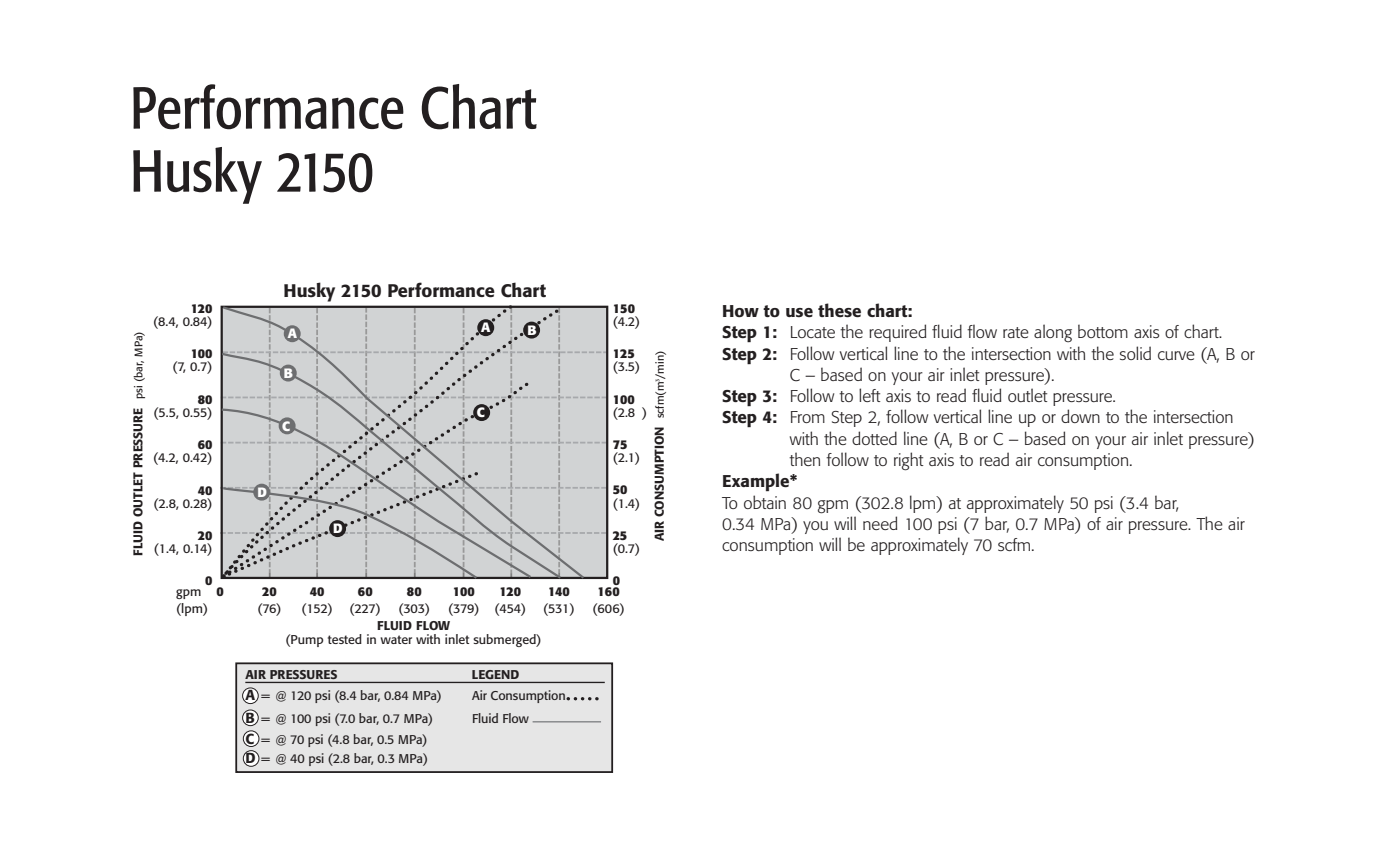
<style>
.page{position:relative;width:1377px;height:867px;background:#fff}
.page>*{position:absolute;margin:0;border:0;box-sizing:border-box;transform-origin:0 0}
.t1{font:condensed 58.5px/63px "Formata";color:#231f20}
.t2{font:500 18px "Formata";color:#231f20}
.t3{font:300 16.88px/21.4px "Formata";color:#231f20}
.t4{font:500 16.88px "Formata";color:#231f20}
.t5{font:700 13.28px "Formata";color:#fff}
.t6{font:12.6px/19.8px "Formata";letter-spacing:-.005em;color:#231f20}
.t7{font:500 12.6px "Formata";color:#231f20}
.t8{font:700 12.6px "Formata";color:#231f20}
.t9{font:500 12.6px "Formata";letter-spacing:.02em;color:#231f20}
.s1{font-weight:400;font-size:10.8px}
.s2{font-weight:700}
.s3{font-weight:500;font-size:14.4px}
.s4{font-weight:500}
</style>
<div class="page">
<div style="left:235px;top:662px;width:378px;height:111px;background:#e6e6e6;border:2px solid #231f20"></div>
<hr style="left:245px;top:682px;width:360px;height:1px;background:#231f20">
<svg style="left:242px;top:687px;width:17px;height:17px"></svg>
<svg style="left:242px;top:709px;width:17px;height:17px"></svg>
<div style="left:243px;top:730px;width:16px;height:17px;background:#fff;border:1px solid #231f20;border-radius:50%"></div>
<div style="left:243px;top:750px;width:16px;height:17px;background:#fff;border:1px solid #231f20;border-radius:50%"></div>
<svg style="left:568px;top:697px;width:31px;height:3px"></svg>
<hr style="left:533px;top:721px;width:68px;height:1px;background:#808285">
<svg style="left:587px;top:305px;width:21px;height:275px;background:#bdbfc0"></svg>
<svg style="left:220px;top:305px;width:367px;height:275px;background:#c3c4c5"></svg>
<div style="left:253px;top:484px;width:17px;height:16px;background:#6d6e70;border-radius:50%"></div>
<div style="left:279px;top:417px;width:17px;height:17px;background:#6d6e70;border-radius:50%"></div>
<div style="left:280px;top:365px;width:17px;height:16px;background:#6d6e70;border-radius:50%"></div>
<div style="left:284px;top:325px;width:17px;height:17px;background:#6d6e70;border-radius:50%"></div>
<h1 class="t1" style="left:130px;top:81px;width:408px">Performance Chart<br>Husky 2150</h1>
<p class="t7" style="left:132px;top:556px;width:226px;rotate:-90deg">FLUID OUTLET PRESSURE <span class="s1">psi (bar, MPa)</span></p>
<p class="t8" style="left:191px;top:303px;width:23px">120</p>
<p class="t6" style="left:153px;top:312px;width:61px">(8.4, 0.84)</p>
<p class="t8" style="left:191px;top:348px;width:23px">100</p>
<p class="t6" style="left:172px;top:358px;width:42px">(7, 0.7)</p>
<p class="t8" style="left:198px;top:393px;width:16px">80</p>
<p class="t6" style="left:153px;top:403px;width:61px">(5.5, 0.55)</p>
<p class="t8" style="left:198px;top:439px;width:16px">60</p>
<p class="t6" style="left:153px;top:449px;width:61px">(4.2, 0.42)</p>
<p class="t8" style="left:198px;top:484px;width:16px">40</p>
<p class="t6" style="left:153px;top:494px;width:61px">(2.8, 0.28)</p>
<p class="t8" style="left:198px;top:530px;width:16px">20</p>
<p class="t6" style="left:154px;top:539px;width:60px">(1.4, 0.14)</p>
<p class="t8" style="left:205px;top:575px;width:9px">0</p>
<p class="t2" style="left:284px;top:283px;width:264px">Husky 2150 Performance Chart</p>
<p class="t5" style="left:288px;top:327px;width:11px">A</p>
<p class="t5" style="left:284px;top:367px;width:11px">B</p>
<p class="t5" style="left:282px;top:420px;width:10px">C</p>
<p class="t5" style="left:481px;top:321px;width:11px">A</p>
<p class="t5" style="left:527px;top:324px;width:11px">B</p>
<p class="t5" style="left:477px;top:407px;width:10px">C</p>
<p class="t5" style="left:258px;top:486px;width:11px">D</p>
<p class="t5" style="left:333px;top:523px;width:11px">D</p>
<p class="t8" style="left:613px;top:303px;width:24px">150</p>
<p class="t6" style="left:613px;top:312px;width:29px">(4.2)</p>
<p class="t8" style="left:613px;top:348px;width:24px">125</p>
<p class="t6" style="left:613px;top:358px;width:29px">(3.5)</p>
<p class="t8" style="left:613px;top:393px;width:24px">100</p>
<p class="t6" style="left:613px;top:403px;width:36px">(2.8 )</p>
<p class="t8" style="left:613px;top:439px;width:16px">75</p>
<p class="t6" style="left:613px;top:449px;width:29px">(2.1)</p>
<p class="t8" style="left:613px;top:484px;width:16px">50</p>
<p class="t6" style="left:613px;top:494px;width:29px">(1.4)</p>
<p class="t8" style="left:613px;top:530px;width:16px">25</p>
<p class="t6" style="left:613px;top:539px;width:29px">(0.7)</p>
<p class="t8" style="left:613px;top:575px;width:9px">0</p>
<p class="t6" style="left:176px;top:583px;width:49px">gpm <span class="s2">0</span></p>
<p class="t8" style="left:262px;top:586px;width:16px">20</p>
<p class="t8" style="left:310px;top:586px;width:16px">40</p>
<p class="t8" style="left:358px;top:586px;width:16px">60</p>
<p class="t8" style="left:407px;top:586px;width:16px">80</p>
<p class="t8" style="left:453px;top:586px;width:23px">100</p>
<p class="t8" style="left:499px;top:586px;width:23px">120</p>
<p class="t8" style="left:548px;top:586px;width:23px">140</p>
<p class="t8" style="left:598px;top:586px;width:24px">160</p>
<p class="t6" style="left:176px;top:599px;width:33px">(lpm)</p>
<p class="t6" style="left:257px;top:599px;width:77px">(76) (152)</p>
<p class="t6" style="left:349px;top:599px;width:33px">(227)</p>
<p class="t6" style="left:399px;top:599px;width:33px">(303)</p>
<p class="t6" style="left:448px;top:599px;width:80px">(379) (454)</p>
<p class="t6" style="left:543px;top:599px;width:33px">(531)</p>
<p class="t6" style="left:593px;top:599px;width:34px">(606)</p>
<p class="t9" style="left:377px;top:619px;width:74px">FLUID FLOW</p>
<p class="t6" style="left:286px;top:631px;width:258px">(Pump tested in water with inlet submerged)</p>
<p class="t7" style="left:246px;top:668px;width:93px">AIR PRESSURES</p>
<p class="t7" style="left:472px;top:668px;width:49px">LEGEND</p>
<p class="t6" style="left:246px;top:687px;width:198px"><span class="s3">A</span> = @ 120 psi (8.4 bar, 0.84 MPa)</p>
<p class="t6" style="left:472px;top:687px;width:95px">Air Consumption</p>
<p class="t6" style="left:246px;top:709px;width:189px"><span class="s3">B</span> = @ 100 psi (7.0 bar, 0.7 MPa)</p>
<p class="t6" style="left:472px;top:709px;width:58px">Fluid Flow</p>
<p class="t6" style="left:246px;top:730px;width:184px"><span class="s3">C</span> = @ 70 psi (4.8 bar, 0.5 MPa)<br><span class="s3">D</span> = @ 40 psi (2.8 bar, 0.3 MPa)</p>
<p class="t7" style="left:654px;top:541px;width:192px;rotate:-90deg">AIR CONSUMPTION <span class="s1">scfm(m</span><sup>3</sup><span class="s1">/min)</span></p>
<p class="t4" style="left:722px;top:303px;width:192px">How to use these chart:</p>
<p class="t3" style="left:722px;top:323px;width:501px"><span class="s4">Step 1:</span> Locate the required fluid flow rate along bottom axis of chart.</p>
<p class="t3" style="left:722px;top:344px;width:534px"><span class="s4">Step 2:</span> Follow vertical line to the intersection with the solid curve (A, B or</p>
<p class="t3" style="left:790px;top:365px;width:267px">C – based on your air inlet pressure).</p>
<p class="t3" style="left:722px;top:387px;width:395px"><span class="s4">Step 3:</span> Follow to left axis to read fluid outlet pressure.</p>
<p class="t3" style="left:722px;top:408px;width:513px"><span class="s4">Step 4:</span> From Step 2, follow vertical line up or down to the intersection</p>
<p class="t3" style="left:790px;top:429px;width:467px">with the dotted line (A, B or C – based on your air inlet pressure)</p>
<p class="t3" style="left:790px;top:450px;width:344px">then follow to right axis to read air consumption.</p>
<p class="t4" style="left:722px;top:474px;width:77px">Example*</p>
<p class="t3" style="left:722px;top:493px;width:524px">To obtain 80 gpm (302.8 lpm) at approximately 50 psi (3.4 bar,<br>0.34 MPa) you will need 100 psi (7 bar, 0.7 MPa) of air pressure. The air consumption will be approximately 70 scfm.</p>
</div>
